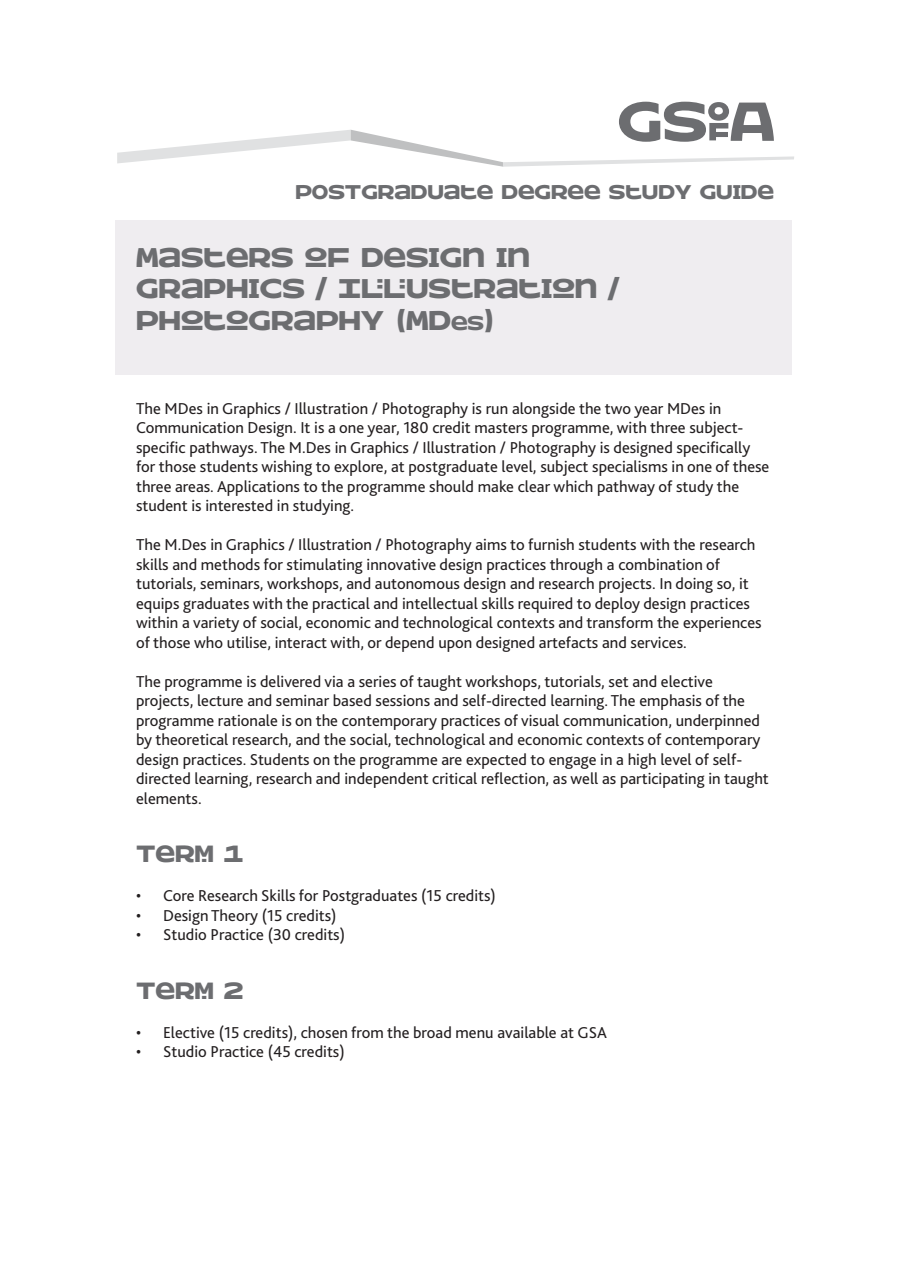
<style>
.page{position:relative;width:910px;height:1280px;background:#fff}
.page>*{position:absolute;margin:0;border:0;box-sizing:border-box;transform-origin:0 0}
.t1{font:22.5px/31.5px "Hothouse";color:#6c6d70}
.t2{font:19.5px "Hothouse";color:#6c6d70}
.t3{font:16.5px/19.5px "Bliss 2";color:#231f20}
.t4{font:16.5px "Hothouse";color:#6c6d70}
.s1{font-size:16.5px}
</style>
<div class="page">
<div style="left:116px;top:220px;width:676px;height:155px;background:#efedf0"></div>
<svg style="left:117px;top:102px;width:677px;height:65px"></svg>
<p class="t4" style="left:295px;top:182px;width:480px">POSTGRADUATE DEGREE STUDY GUIDE</p>
<h1 class="t1" style="left:136px;top:241px;width:485px">MASTERS OF DESIGN IN<br>GRAPHICS / ILLUSTRATION /<br>PHOTOGRAPHY (MD<span class="s1">ES</span>)</h1>
<p class="t3" style="left:136px;top:398px;width:635px">The MDes in Graphics / Illustration / Photography is run alongside the two year MDes in Communication Design. It is a one year, 180 credit masters programme, with three subject&shy;specific pathways. The M.Des in Graphics / Illustration / Photography is designed specifically for those students wishing to explore, at postgraduate level, subject specialisms in one of these three areas. Applications to the programme should make clear which pathway of study the student is interested in studying.</p>
<p class="t3" style="left:136px;top:534px;width:627px">The M.Des in Graphics / Illustration / Photography aims to furnish students with the research skills and methods for stimulating innovative design practices through a combination of tutorials, seminars, workshops, and autonomous design and research projects. In doing so, it equips graduates with the practical and intellectual skills required to deploy design practices within a variety of social, economic and technological contexts and transform the experiences of those who utilise, interact with, or depend upon designed artefacts and services.</p>
<p class="t3" style="left:136px;top:671px;width:634px">The programme is delivered via a series of taught workshops, tutorials, set and elective projects, lecture and seminar based sessions and self-directed learning. The emphasis of the programme rationale is on the contemporary practices of visual communication, underpinned by theoretical research, and the social, technological and economic contexts of contemporary design practices. Students on the programme are expected to engage in a high level of self&shy;directed learning, research and independent critical reflection, as well as participating in taught elements.</p>
<p class="t2" style="left:136px;top:842px;width:109px">TERM 1</p>
<p class="t3" style="left:136px;top:885px;width:361px">• Core Research Skills for Postgraduates (15 credits)</p>
<p class="t3" style="left:136px;top:905px;width:202px">• Design Theory (15 credits)</p>
<p class="t3" style="left:136px;top:924px;width:211px">• Studio Practice (30 credits)</p>
<p class="t2" style="left:136px;top:978px;width:109px">TERM 2</p>
<p class="t3" style="left:136px;top:1022px;width:472px">• Elective (15 credits), chosen from the broad menu available at GSA</p>
<p class="t3" style="left:136px;top:1041px;width:210px">• Studio Practice (45 credits)</p>
</div>
